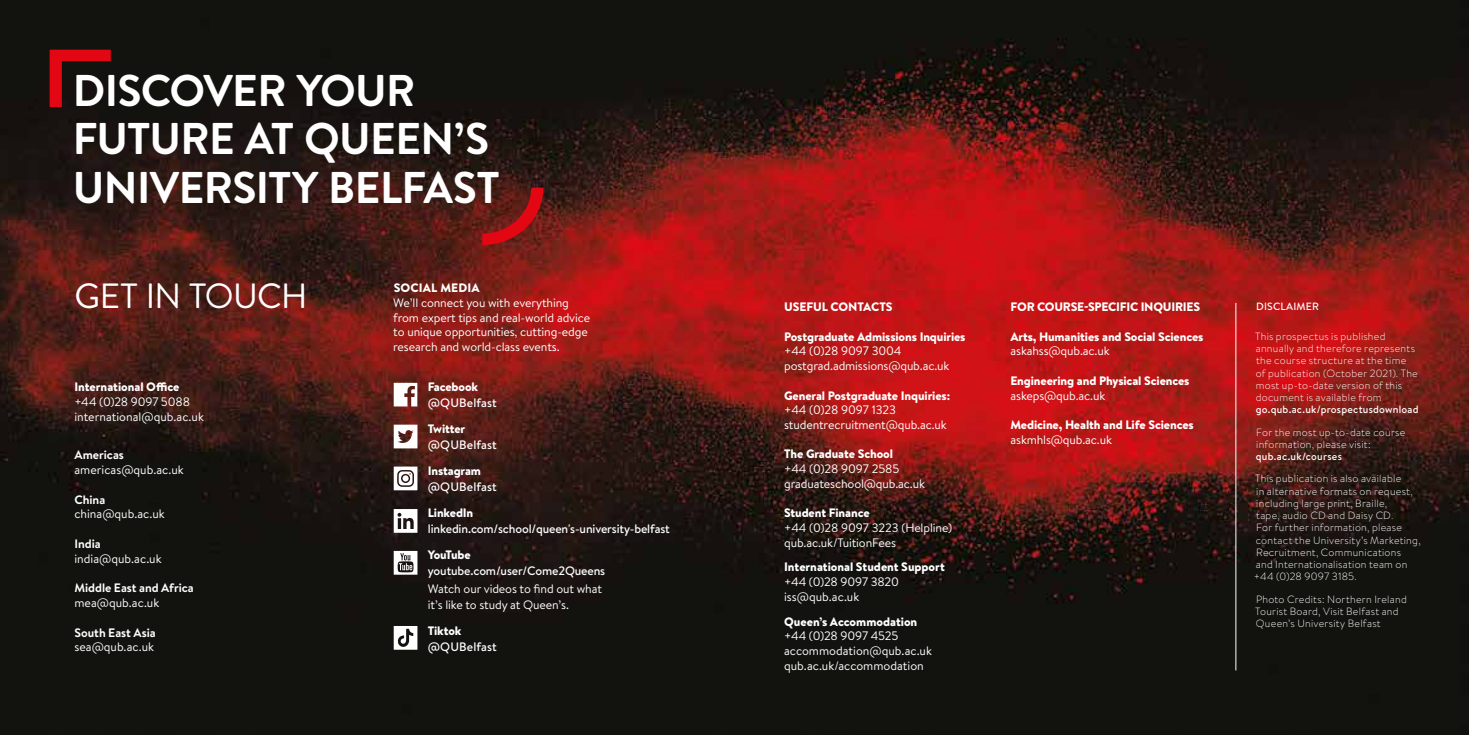
<style>
.page{position:relative;width:1469px;height:735px;background:#fff}
.page>*{position:absolute;margin:0;border:0;box-sizing:border-box;transform-origin:0 0}
.t1{font:700 44.27px/48.1px "Brandon Text";letter-spacing:-.015em;color:#fff}
.t2{font:35px "Brandon Text";letter-spacing:-.015em;color:#fff}
.t3{font:12.25px/14.7px "Brandon Text";letter-spacing:-.01em;color:#fff}
.t4{font:900 12.25px "Brandon Text";letter-spacing:-.01em;color:#fff}
.t5{font:500 12.25px "Brandon Text";letter-spacing:-.01em;color:#fff}
.t6{font:700 12.25px "Brandon Text";color:#fff}
.t7{font:500 12.25px "Brandon Text";letter-spacing:.01em;color:#fff}
.t8{font:900 12.25px "Brandon Text";letter-spacing:.01em;color:#fff}
.t9{font:900 12.25px "Brandon Text";letter-spacing:-.05em;color:#fff}
.t10{font:300 10.5px/12.2px "Brandon Text";letter-spacing:.025em;color:#fff}
.t11{font:500 10.5px "Brandon Text";letter-spacing:.025em;color:#fff}
</style>
<div class="page">
<img style="left:0;top:0;width:1468px;height:734px">
<svg style="left:50px;top:50px;width:61px;height:57px;background:#5c0d0f"></svg>
<svg style="left:482px;top:188px;width:61px;height:57px;background:#851816"></svg>
<svg style="left:394px;top:424px;width:23px;height:24px"></svg>
<svg style="left:394px;top:382px;width:23px;height:24px"></svg>
<svg style="left:394px;top:550px;width:23px;height:24px"></svg>
<svg style="left:394px;top:508px;width:23px;height:24px"></svg>
<svg style="left:394px;top:466px;width:23px;height:24px"></svg>
<hr style="left:1235px;top:303px;width:1px;height:367px;background:#fff">
<svg style="left:394px;top:625px;width:23px;height:24px"></svg>
<h1 class="t1" style="left:73px;top:66px;width:428px">DISCOVER YOUR<br>FUTURE AT QUEEN’S<br>UNIVERSITY BELFAST</h1>
<h2 class="t2" style="left:74px;top:272px;width:234px">GET IN TOUCH</h2>
<p class="t4" style="left:74px;top:378px;width:107px">International Office</p>
<p class="t3" style="left:74px;top:394px;width:131px">+44 (0)28 9097 5088 international@qub.ac.uk</p>
<p class="t6" style="left:74px;top:446px;width:51px">Americas</p>
<p class="t3" style="left:74px;top:461px;width:111px">americas@qub.ac.uk</p>
<p class="t6" style="left:74px;top:490px;width:32px">China</p>
<p class="t3" style="left:74px;top:506px;width:92px">china@qub.ac.uk</p>
<p class="t6" style="left:74px;top:534px;width:28px">India</p>
<p class="t3" style="left:74px;top:550px;width:89px">india@qub.ac.uk</p>
<p class="t6" style="left:74px;top:579px;width:121px">Middle East and Africa</p>
<p class="t3" style="left:74px;top:594px;width:86px">mea@qub.ac.uk</p>
<p class="t6" style="left:74px;top:623px;width:83px">South East Asia</p>
<p class="t3" style="left:74px;top:639px;width:81px">sea@qub.ac.uk</p>
<p class="t8" style="left:393px;top:279px;width:88px">SOCIAL MEDIA</p>
<p class="t3" style="left:393px;top:295px;width:198px">We’ll connect you with everything from expert tips and real-world advice to unique opportunities, cutting-edge research and world-class events.</p>
<p class="t4" style="left:428px;top:378px;width:52px">Facebook</p>
<p class="t7" style="left:428px;top:394px;width:71px">@QUBelfast</p>
<p class="t4" style="left:428px;top:420px;width:39px">Twitter</p>
<p class="t7" style="left:428px;top:436px;width:71px">@QUBelfast</p>
<p class="t4" style="left:428px;top:462px;width:55px">Instagram</p>
<p class="t7" style="left:428px;top:478px;width:71px">@QUBelfast</p>
<p class="t4" style="left:428px;top:504px;width:47px">LinkedIn</p>
<p class="t5" style="left:428px;top:520px;width:243px">linkedin.com/school/queen's-university-belfast</p>
<p class="t9" style="left:428px;top:545px;width:44px">YouTube</p>
<p class="t5" style="left:428px;top:562px;width:179px">youtube.com/user/Come2Queens</p>
<p class="t3" style="left:428px;top:580px;width:176px;line-height:15.9px">Watch our videos to find out what it’s like to study at Queen’s.</p>
<p class="t4" style="left:428px;top:622px;width:35px">Tiktok</p>
<p class="t7" style="left:428px;top:638px;width:71px">@QUBelfast</p>
<p class="t4" style="left:784px;top:298px;width:110px">USEFUL CONTACTS</p>
<p class="t4" style="left:784px;top:327px;width:183px">Postgraduate Admissions Inquiries</p>
<p class="t3" style="left:784px;top:343px;width:167px">+44 (0)28 9097 3004 postgrad.admissions@qub.ac.uk</p>
<p class="t4" style="left:784px;top:386px;width:167px">General Postgraduate Inquiries:</p>
<p class="t3" style="left:784px;top:402px;width:164px">+44 (0)28 9097 1323 studentrecruitment@qub.ac.uk</p>
<p class="t4" style="left:784px;top:445px;width:110px">The Graduate School</p>
<p class="t3" style="left:784px;top:461px;width:142px">+44 (0)28 9097 2585 graduateschool@qub.ac.uk</p>
<p class="t4" style="left:784px;top:504px;width:87px">Student Finance</p>
<p class="t3" style="left:784px;top:519px;width:170px">+44 (0)28 9097 3223 (Helpline) qub.ac.uk/TuitionFees</p>
<p class="t4" style="left:784px;top:558px;width:162px">International Student Support</p>
<p class="t3" style="left:784px;top:573px;width:116px">+44 (0)28 9097 3820 iss@qub.ac.uk</p>
<p class="t4" style="left:784px;top:612px;width:135px">Queen’s Accommodation</p>
<p class="t3" style="left:784px;top:628px;width:149px">+44 (0)28 9097 4525 accommodation@qub.ac.uk qub.ac.uk/accommodation</p>
<p class="t4" style="left:1010px;top:298px;width:191px">FOR COURSE-SPECIFIC INQUIRIES</p>
<p class="t4" style="left:1010px;top:327px;width:194px">Arts, Humanities and Social Sciences</p>
<p class="t3" style="left:1010px;top:343px;width:101px">askahss@qub.ac.uk</p>
<p class="t4" style="left:1010px;top:372px;width:180px">Engineering and Physical Sciences</p>
<p class="t3" style="left:1010px;top:387px;width:96px">askeps@qub.ac.uk</p>
<p class="t4" style="left:1010px;top:416px;width:185px">Medicine, Health and Life Sciences</p>
<p class="t3" style="left:1010px;top:431px;width:103px">askmhls@qub.ac.uk</p>
<p class="t11" style="left:1256px;top:299px;width:64px">DISCLAIMER</p>
<p class="t10" style="left:1255px;top:329px;width:164px">This prospectus is published annually and therefore represents the course structure at the time of publication (October 2021). The most up-to-date version of this document is available from</p>
<p class="t11" style="left:1255px;top:402px;width:164px">go.qub.ac.uk/prospectusdownload</p>
<p class="t10" style="left:1256px;top:425px;width:151px">For the most up-to-date course information, please visit:</p>
<p class="t11" style="left:1255px;top:449px;width:88px">qub.ac.uk/courses</p>
<p class="t10" style="left:1253px;top:472px;width:168px">This publication is also available<br>in alternative formats on request, including large print, Braille,<br>tape, audio CD and Daisy CD.<br>For further information, please contact the University’s Marketing,<br>Recruitment, Communications<br>and Internationalisation team on +44 (0)28 9097 3185.</p>
<p class="t10" style="left:1255px;top:592px;width:153px">Photo Credits: Northern Ireland<br>Tourist Board, Visit Belfast and<br>Queen’s University Belfast</p>
</div>
